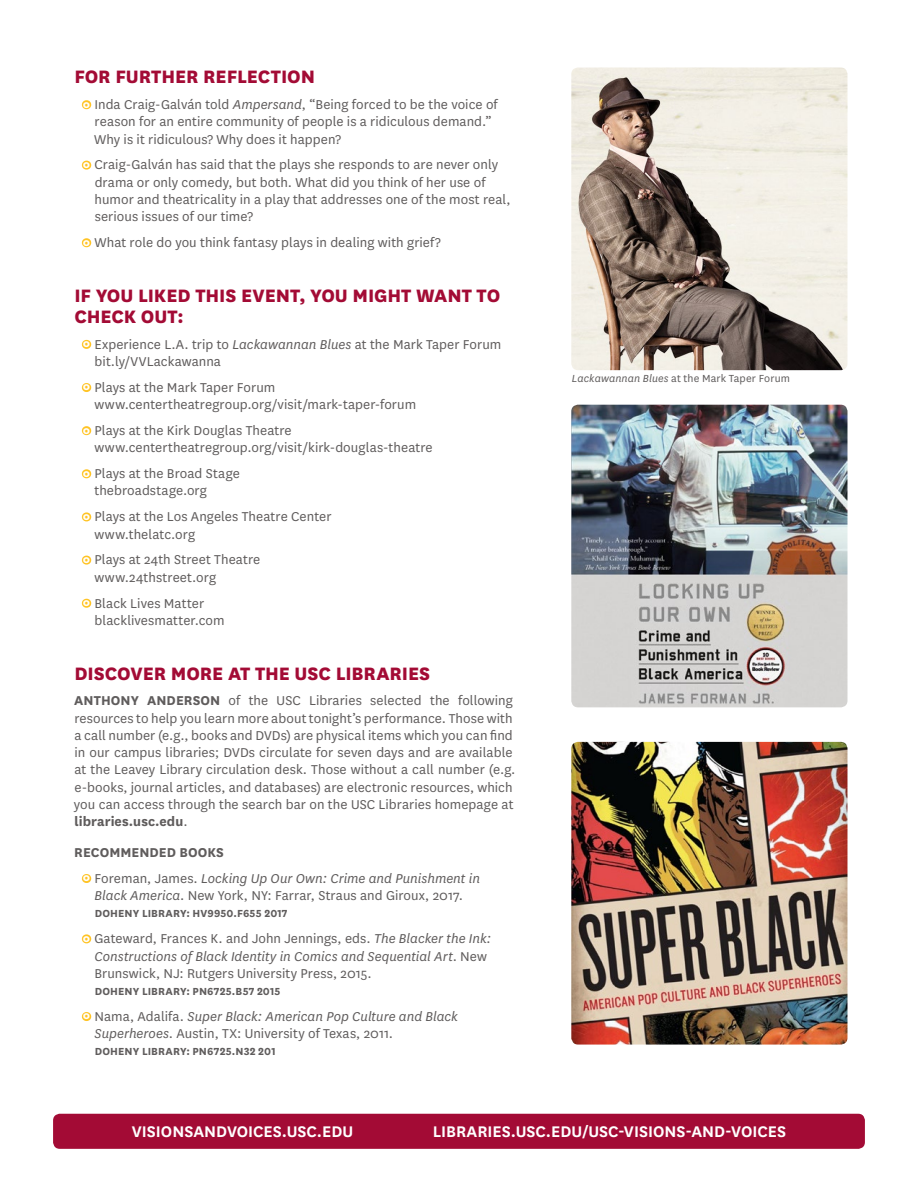
<style>
.page{position:relative;width:918px;height:1188px;background:#fff}
.page>*{position:absolute;margin:0;border:0;box-sizing:border-box;transform-origin:0 0}
.t1{font:800 21px/21px "National";letter-spacing:-.005em;color:#a30b35}
.t2{font:600 18px "National";color:#fff}
.t3{font:15px/17.2px "National";letter-spacing:.005em;color:#5f5c5c}
.t4{font:italic 15px/26px "National";color:#5f5c5c}
.t5{font:700 12px "National";letter-spacing:.01em;color:#5f5c5c}
.t6{font:12px "National";letter-spacing:.01em;color:#5f5c5c}
.s1{font-family:"Neutraface Text";font-weight:700;font-size:13.5px;color:#fff}
.s2{font-style:italic}
.s3{font-weight:700}
.s4{font-weight:700;font-style:normal}
.s5{font-family:"Neutraface Text";font-weight:700;font-style:normal;font-size:13.5px;color:#fff}
.s6{font-style:normal}
</style>
<div class="page">
<div style="left:53px;top:1114px;width:812px;height:35px;background:#a30b35;border-radius:7px"></div>
<svg style="left:81px;top:100px;width:11px;height:10px"></svg>
<svg style="left:81px;top:160px;width:11px;height:10px"></svg>
<svg style="left:81px;top:238px;width:11px;height:10px"></svg>
<svg style="left:81px;top:339px;width:11px;height:10px"></svg>
<svg style="left:81px;top:383px;width:11px;height:9px"></svg>
<svg style="left:81px;top:426px;width:11px;height:10px"></svg>
<svg style="left:81px;top:469px;width:11px;height:10px"></svg>
<svg style="left:81px;top:512px;width:11px;height:10px"></svg>
<svg style="left:81px;top:555px;width:11px;height:10px"></svg>
<svg style="left:81px;top:598px;width:11px;height:10px"></svg>
<svg style="left:81px;top:874px;width:11px;height:9px"></svg>
<svg style="left:81px;top:934px;width:11px;height:10px"></svg>
<svg style="left:81px;top:1012px;width:11px;height:9px"></svg>
<img style="left:571px;top:68px;width:276px;height:302px">
<img style="left:571px;top:405px;width:276px;height:302px">
<img style="left:571px;top:742px;width:276px;height:303px">
<h1 class="t1" style="left:74px;top:65px;width:242px">FOR FURTHER REFLECTION</h1>
<p class="t3" style="left:94px;top:95px;width:405px;text-indent:-11px"><span class="s1">o</span> Inda Craig-Galván told <span class="s2">Ampersand</span>, “Being forced to be the voice of reason for an entire community of people is a ridiculous demand.”<br>Why is it ridiculous? Why does it happen?</p>
<p class="t3" style="left:95px;top:156px;width:418px;text-indent:-12px"><span class="s1">o</span> Craig-Galván has said that the plays she responds to are never only drama or only comedy, but both. What did you think of her use of humor and theatricality in a play that addresses one of the most real, serious issues of our time?</p>
<p class="t3" style="left:83px;top:233px;width:359px"><span class="s1">o</span> What role do you think fantasy plays in dealing with grief?</p>
<h1 class="t1" style="left:74px;top:283px;width:428px">IF YOU LIKED THIS EVENT, YOU MIGHT WANT TO<br>CHECK OUT:</h1>
<p class="t3" style="left:95px;top:335px;width:408px;text-indent:-12px"><span class="s1">o</span> Experience L.A. trip to <span class="s2">Lackawannan Blues</span> at the Mark Taper Forum bit.ly/VVLackawanna</p>
<p class="t3" style="left:94px;top:378px;width:323px;text-indent:-12px"><span class="s1">o</span> Plays at the Mark Taper Forum www.centertheatregroup.org/visit/mark-taper-forum</p>
<p class="t3" style="left:94px;top:421px;width:340px;text-indent:-12px"><span class="s1">o</span> Plays at the Kirk Douglas Theatre www.centertheatregroup.org/visit/kirk-douglas-theatre</p>
<p class="t3" style="left:94px;top:464px;width:147px;text-indent:-12px"><span class="s1">o</span> Plays at the Broad Stage thebroadstage.org</p>
<p class="t3" style="left:94px;top:507px;width:239px;text-indent:-12px"><span class="s1">o</span> Plays at the Los Angeles Theatre Center www.thelatc.org</p>
<p class="t3" style="left:94px;top:551px;width:167px;text-indent:-12px"><span class="s1">o</span> Plays at 24th Street Theatre www.24thstreet.org</p>
<p class="t3" style="left:95px;top:594px;width:132px;text-indent:-12px"><span class="s1">o</span> Black Lives Matter blacklivesmatter.com</p>
<h1 class="t1" style="left:74px;top:661px;width:357px">DISCOVER MORE AT THE USC LIBRARIES</h1>
<p class="t3" style="left:74px;top:692px;width:443px"><span class="s3">ANTHONY ANDERSON</span> of the USC Libraries selected the following resources to help you learn more about tonight’s performance. Those with a call number (e.g., books and DVDs) are physical items which you can find in our campus libraries; DVDs circulate for seven days and are available at the Leavey Library circulation desk. Those without a call number (e.g. e-books, journal articles, and databases) are electronic resources, which you can access through the search bar on the USC Libraries homepage at <span class="s3">libraries.usc.edu</span>.</p>
<p class="t4" style="left:83px;top:839px;width:399px;text-indent:-9px"><span class="s4">RECOMMENDED BOOKS<br></span><span class="s5">o</span> <span class="s6">Foreman, James.</span> Locking Up Our Own: Crime and Punishment in</p>
<p class="t3" style="left:95px;top:886px;width:370px"><span class="s2">Black America</span>. New York, NY: Farrar, Straus and Giroux, 2017.</p>
<p class="t5" style="left:95px;top:905px;width:194px">DOHENY LIBRARY: HV9950.F655 2017</p>
<p class="t3" style="left:94px;top:929px;width:398px;text-indent:-12px"><span class="s1">o</span> Gateward, Frances K. and John Jennings, eds. <span class="s2">The Blacker the Ink:<br>Constructions of Black Identity in Comics and Sequential Art</span>. New<br>Brunswick, NJ: Rutgers University Press, 2015.</p>
<p class="t5" style="left:95px;top:983px;width:187px">DOHENY LIBRARY: PN6725.B57 2015</p>
<p class="t4" style="left:94px;top:1007px;width:365px;line-height:17.2px;text-indent:-12px"><span class="s5">o</span> <span class="s6">Nama, Adalifa.</span> Super Black: American Pop Culture and Black<br>Superheroes<span class="s6">. Austin, TX: University of Texas, 2011.</span></p>
<p class="t5" style="left:95px;top:1043px;width:183px">DOHENY LIBRARY: PN6725.N32 201</p>
<p class="t6" style="left:572px;top:370px;width:219px"><span class="s2">Lackawannan Blues</span> at the Mark Taper Forum</p>
<p class="t2" style="left:132px;top:1119px;width:223px">VISIONSANDVOICES.USC.EDU</p>
<p class="t2" style="left:433px;top:1119px;width:355px">LIBRARIES.USC.EDU/USC-VISIONS-AND-VOICES</p>
</div>
